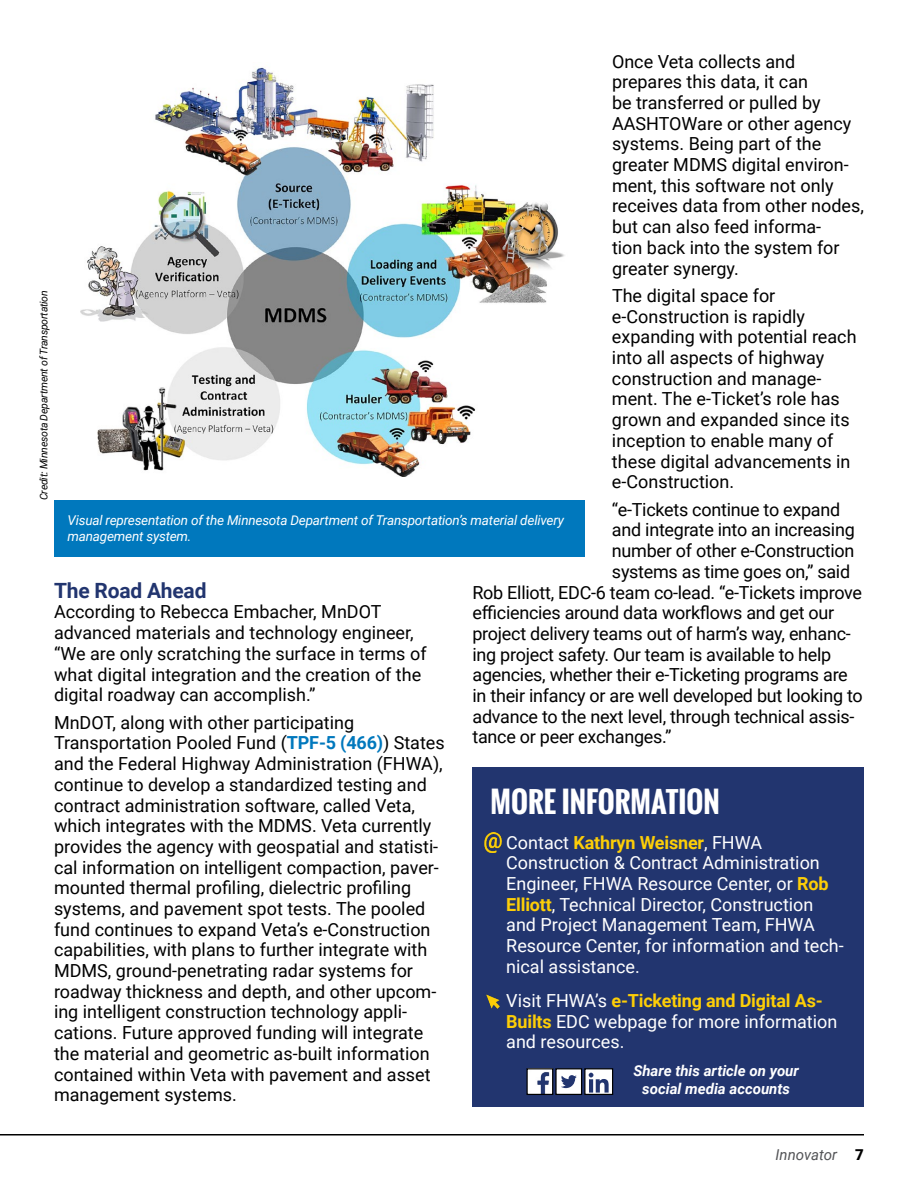
<style>
.page{position:relative;width:918px;height:1188px;background:#fff}
.page>*{position:absolute;margin:0;border:0;box-sizing:border-box;transform-origin:0 0}
.t1{font:700 28.5px "Oswald";color:#fff}
.t2{font:700 21px "Roboto";letter-spacing:-.01em;color:#22356f}
.t3{font:18px/20.7px "Roboto";color:#000}
.t4{font:18px/20.7px "Roboto";color:#fff}
.t5{font:italic 700 15px/18px "Roboto";color:#fff;text-align:center}
.t6{font:italic 15px "Roboto";color:#535457}
.t7{font:italic 13.5px/16.2px "Roboto";letter-spacing:-.015em;color:#fff}
.t8{font:italic 10.5px "Roboto";letter-spacing:-.02em;color:#000}
.s1{font-weight:700;color:#0078bd}
.s2{font-weight:700;color:#fdce07}
.s3{font-weight:900;font-style:normal;color:#000}
</style>
<div class="page">
<hr style="left:0;top:1134px;width:864px;height:2px;background:#000">
<div style="left:472px;top:767px;width:392px;height:340px;background:#22356f"></div>
<img style="left:484px;top:833px;width:18px;height:20px">
<img style="left:486px;top:994px;width:14px;height:15px">
<img style="left:528px;top:1070px;width:23px;height:23px">
<div style="left:526px;top:1068px;width:27px;height:27px;border:1px solid #000"></div>
<div style="left:555px;top:1068px;width:27px;height:27px;border:1px solid #000"></div>
<svg style="left:556px;top:1069px;width:55px;height:25px"></svg>
<div style="left:584px;top:1068px;width:29px;height:27px;border:1px solid #000"></div>
<img style="left:80px;top:67px;width:485px;height:410px">
<div style="left:54px;top:500px;width:531px;height:56px;background:#0078bd"></div>
<p class="t3" style="left:612px;top:50px;width:254px">Once Veta collects and prepares this data, it can<br>be transferred or pulled by<br>AASHTOWare or other agency systems. Being part of the greater MDMS digital environ&shy;ment, this software not only receives data from other nodes, but can also feed informa-<br>tion back into the system for greater synergy.</p>
<p class="t3" style="left:612px;top:285px;width:246px">The digital space for e-Construction is rapidly expanding with potential reach into all aspects of highway construction and manage&shy;ment. The e-Ticket’s role has grown and expanded since its inception to enable many of these digital advancements in e-Construction.</p>
<p class="t3" style="left:612px;top:498px;width:230px">“e-Tickets continue to expand</p>
<p class="t3" style="left:612px;top:519px;width:244px">and integrate into an increasing</p>
<p class="t3" style="left:612px;top:540px;width:244px">number of other e-Construction</p>
<p class="t3" style="left:612px;top:560px;width:240px">systems as time goes on,” said</p>
<p class="t3" style="left:472px;top:581px;width:391px">Rob Elliott, EDC-6 team co-lead. “e-Tickets improve</p>
<p class="t3" style="left:472px;top:602px;width:363px">efficiencies around data workflows and get our</p>
<p class="t3" style="left:472px;top:622px;width:380px">project delivery teams out of harm’s way, enhanc-</p>
<p class="t3" style="left:472px;top:643px;width:360px">ing project safety. Our team is available to help</p>
<p class="t3" style="left:472px;top:664px;width:377px">agencies, whether their e-Ticketing programs are</p>
<p class="t3" style="left:472px;top:685px;width:392px">in their infancy or are well developed but looking to</p>
<p class="t3" style="left:472px;top:705px;width:383px">advance to the next level, through technical assis-</p>
<p class="t3" style="left:472px;top:726px;width:201px">tance or peer exchanges.”</p>
<p class="t8" style="left:36px;top:500px;width:211px;rotate:-90deg">Credit: Minnesota Department of Transportation</p>
<p class="t7" style="left:68px;top:512px;width:498px">Visual representation of the Minnesota Department of Transportation’s material delivery management system.</p>
<p class="t2" style="left:54px;top:576px;width:154px">The Road Ahead</p>
<p class="t3" style="left:54px;top:601px;width:374px">According to Rebecca Embacher, MnDOT advanced materials and technology engineer, “We are only scratching the surface in terms of what digital integration and the creation of the digital roadway can accomplish.”</p>
<p class="t3" style="left:54px;top:711px;width:392px">MnDOT, along with other participating Transportation Pooled Fund (<span class="s1">TPF-5 (466)</span>) States and the Federal Highway Administration (FHWA), continue to develop a standardized testing and contract administration software, called Veta, which integrates with the MDMS. Veta currently provides the agency with geospatial and statisti&shy;cal information on intelligent compaction, paver&shy;mounted thermal profiling, dielectric profiling systems, and pavement spot tests. The pooled fund continues to expand Veta’s e-Construction capabilities, with plans to further integrate with MDMS, ground-penetrating radar systems for roadway thickness and depth, and other upcom&shy;ing intelligent construction technology appli&shy;cations. Future approved funding will integrate the material and geometric as-built information contained within Veta with pavement and asset management systems.</p>
<h1 class="t1" style="left:491px;top:781px;width:231px">MORE INFORMATION</h1>
<p class="t4" style="left:506px;top:831px;width:339px">Contact <span class="s2">Kathryn Weisner</span>, FHWA Construction &amp; Contract Administration Engineer, FHWA Resource Center, or <span class="s2">Rob Elliott</span>, Technical Director, Construction and Project Management Team, FHWA Resource Center, for information and tech&shy;nical assistance.</p>
<p class="t4" style="left:506px;top:989px;width:333px">Visit FHWA’s <span class="s2">e-Ticketing and Digital As-<br>Builts</span> EDC webpage for more information and resources.</p>
<p class="t5" style="left:633px;top:1062px;width:167px">Share this article on your social media accounts</p>
<p class="t6" style="left:776px;top:1144px;width:90px">Innovator <span class="s3">7</span></p>
</div>
